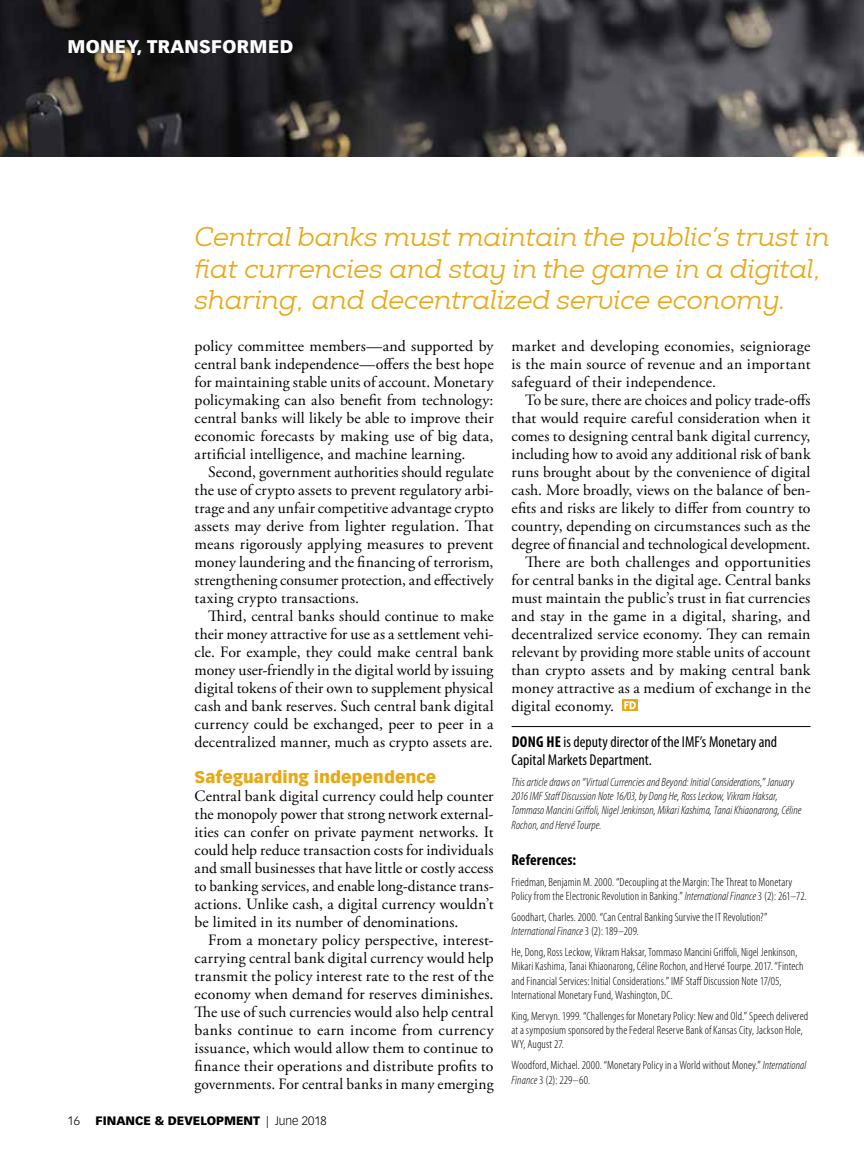
<style>
.page{position:relative;width:864px;height:1161px;background:#fff}
.page>*{position:absolute;margin:0;border:0;box-sizing:border-box;transform-origin:0 0}
.t1{font:italic 27px/31.5px "Nexa Slab";letter-spacing:-.01em;color:#e7a813}
.t2{font:900 18px "Vectora LT Std";letter-spacing:.02em;color:#fff}
.t3{font:900 16.5px "Vectora LT Std";color:#e7a813}
.t4{font:15.75px/18px "Adobe Garamond Pro";letter-spacing:.01em;color:#000;text-align:justify}
.t5{font:condensed 15.75px/18px "Myriad Pro";color:#000}
.t6{font:700 condensed 15.75px "Myriad Pro";letter-spacing:.005em;color:#000}
.t7{font:300 condensed 12px/14.2px "Myriad Pro";letter-spacing:.01em;color:#000}
.t8{font:italic 300 condensed 12px/14.2px "Myriad Pro";letter-spacing:.01em;color:#000}
.t9{font:900 12px "Vectora LT Std";color:#000}
.t10{font:300 12px "Vectora LT Std";color:#000}
.s1{font-weight:300}
.s2{font-weight:700}
.s3{font-style:italic}
</style>
<div class="page">
<img style="left:0;top:0;width:863px;height:157px">
<hr style="left:863px;top:0;width:1px;height:1161px;background:#f1e1c8">
<hr style="left:512px;top:726px;width:299px;height:1px;background:#000">
<svg style="left:622px;top:700px;width:16px;height:11px"></svg>
<svg style="left:624px;top:701px;width:12px;height:8px"></svg>
<p class="t2" style="left:68px;top:36px;width:227px">MONEY, TRANSFORMED</p>
<h1 class="t1" style="left:195px;top:222px;width:637px">Central banks must maintain the public’s trust in fiat currencies and stay in the game in a digital, sharing, and decentralized service economy.</h1>
<p class="t4" style="left:195px;top:338px;width:301px">policy committee members—and supported by central bank independence—offers the best hope for maintaining stable units of account. Monetary policymaking can also benefit from technology: central banks will likely be able to improve their economic forecasts by making use of big data, artificial intelligence, and machine learning.</p>
<p class="t4" style="left:195px;top:464px;width:300px;text-indent:14px">Second, government authorities should regulate the use of crypto assets to prevent regulatory arbi&shy;trage and any unfair competitive advantage crypto assets may derive from lighter regulation. That means rigorously applying measures to prevent money laundering and the financing of terrorism, strengthening consumer protection, and effectively taxing crypto transactions.</p>
<p class="t4" style="left:195px;top:608px;width:301px;text-indent:13px">Third, central banks should continue to make their money attractive for use as a settlement vehi&shy;cle. For example, they could make central bank money user-friendly in the digital world by issuing digital tokens of their own to supplement physical cash and bank reserves. Such central bank digital currency could be exchanged, peer to peer in a decentralized manner, much as crypto assets are.</p>
<p class="t3" style="left:195px;top:767px;width:243px">Safeguarding independence</p>
<p class="t4" style="left:195px;top:788px;width:300px">Central bank digital currency could help counter the monopoly power that strong network external&shy;ities can confer on private payment networks. It could help reduce transaction costs for individuals and small businesses that have little or costly access to banking services, and enable long-distance trans&shy;actions. Unlike cash, a digital currency wouldn’t be limited in its number of denominations.</p>
<p class="t4" style="left:195px;top:932px;width:301px;text-indent:13px">From a monetary policy perspective, interest&shy;carrying central bank digital currency would help transmit the policy interest rate to the rest of the economy when demand for reserves diminishes.<br>The use of such currencies would also help central banks continue to earn income from currency issuance, which would allow them to continue to finance their operations and distribute profits to governments. For central banks in many emerging</p>
<p class="t10" style="left:68px;top:1114px;width:14px">16</p>
<p class="t9" style="left:96px;top:1113px;width:233px">FINANCE &amp; DEVELOPMENT <span class="s1">| June 2018</span></p>
<p class="t4" style="left:512px;top:338px;width:300px">market and developing economies, seigniorage is the main source of revenue and an important safeguard of their independence.</p>
<p class="t4" style="left:525px;top:392px;width:287px">To be sure, there are choices and policy trade-offs</p>
<p class="t4" style="left:512px;top:410px;width:300px">that would require careful consideration when it</p>
<p class="t4" style="left:512px;top:428px;width:300px">comes to designing central bank digital currency,</p>
<p class="t4" style="left:512px;top:446px;width:300px">including how to avoid any additional risk of bank</p>
<p class="t4" style="left:512px;top:464px;width:300px">runs brought about by the convenience of digital</p>
<p class="t4" style="left:512px;top:482px;width:300px">cash. More broadly, views on the balance of ben-</p>
<p class="t4" style="left:512px;top:500px;width:300px">efits and risks are likely to differ from country to</p>
<p class="t4" style="left:512px;top:518px;width:300px">country, depending on circumstances such as the</p>
<p class="t4" style="left:512px;top:536px;width:300px">degree of financial and technological development.</p>
<p class="t4" style="left:525px;top:554px;width:287px">There are both challenges and opportunities</p>
<p class="t4" style="left:512px;top:572px;width:301px">for central banks in the digital age. Central banks</p>
<p class="t4" style="left:512px;top:590px;width:300px">must maintain the public’s trust in fiat currencies</p>
<p class="t4" style="left:512px;top:608px;width:301px">and stay in the game in a digital, sharing, and</p>
<p class="t4" style="left:512px;top:626px;width:300px">decentralized service economy. They can remain</p>
<p class="t4" style="left:512px;top:644px;width:300px">relevant by providing more stable units of account</p>
<p class="t4" style="left:512px;top:662px;width:301px">than crypto assets and by making central bank</p>
<p class="t4" style="left:512px;top:680px;width:300px">money attractive as a medium of exchange in the</p>
<p class="t4" style="left:512px;top:698px;width:104px">digital economy.</p>
<p class="t5" style="left:512px;top:733px;width:267px"><span class="s2">DONG HE</span> is deputy director of the IMF’s Monetary and<br>Capital Markets Department.</p>
<p class="t8" style="left:512px;top:775px;width:291px">This article draws on “Virtual Currencies and Beyond: Initial Considerations,” January 2016 IMF Staff Discussion Note 16/03, by Dong He, Ross Leckow, Vikram Haksar, Tommaso Mancini Griffoli, Nigel Jenkinson, Mikari Kashima, Tanai Khiaonarong, Céline Rochon, and Hervé Tourpe.</p>
<p class="t6" style="left:512px;top:851px;width:66px">References:</p>
<p class="t7" style="left:512px;top:875px;width:297px">Friedman, Benjamin M. 2000. “Decoupling at the Margin: The Threat to Monetary<br>Policy from the Electronic Revolution in Banking.” <span class="s3">International Finance</span> 3 (2): 261–72.</p>
<p class="t7" style="left:512px;top:910px;width:257px">Goodhart, Charles. 2000. “Can Central Banking Survive the IT Revolution?”<br><span class="s3">International Finance</span> 3 (2): 189–209.</p>
<p class="t7" style="left:512px;top:945px;width:294px">He, Dong, Ross Leckow, Vikram Haksar, Tommaso Mancini Griffoli, Nigel Jenkinson, Mikari Kashima, Tanai Khiaonarong, Céline Rochon, and Hervé Tourpe. 2017. “Fintech and Financial Services: Initial Considerations.” IMF Staff Discussion Note 17/05, International Monetary Fund, Washington, DC.</p>
<p class="t7" style="left:512px;top:1009px;width:298px">King, Mervyn. 1999. “Challenges for Monetary Policy: New and Old.” Speech delivered at a symposium sponsored by the Federal Reserve Bank of Kansas City, Jackson Hole,<br>WY, August 27.</p>
<p class="t7" style="left:512px;top:1059px;width:296px">Woodford, Michael. 2000. “Monetary Policy in a World without Money.” <span class="s3">International<br>Finance</span> 3 (2): 229–60.</p>
</div>
